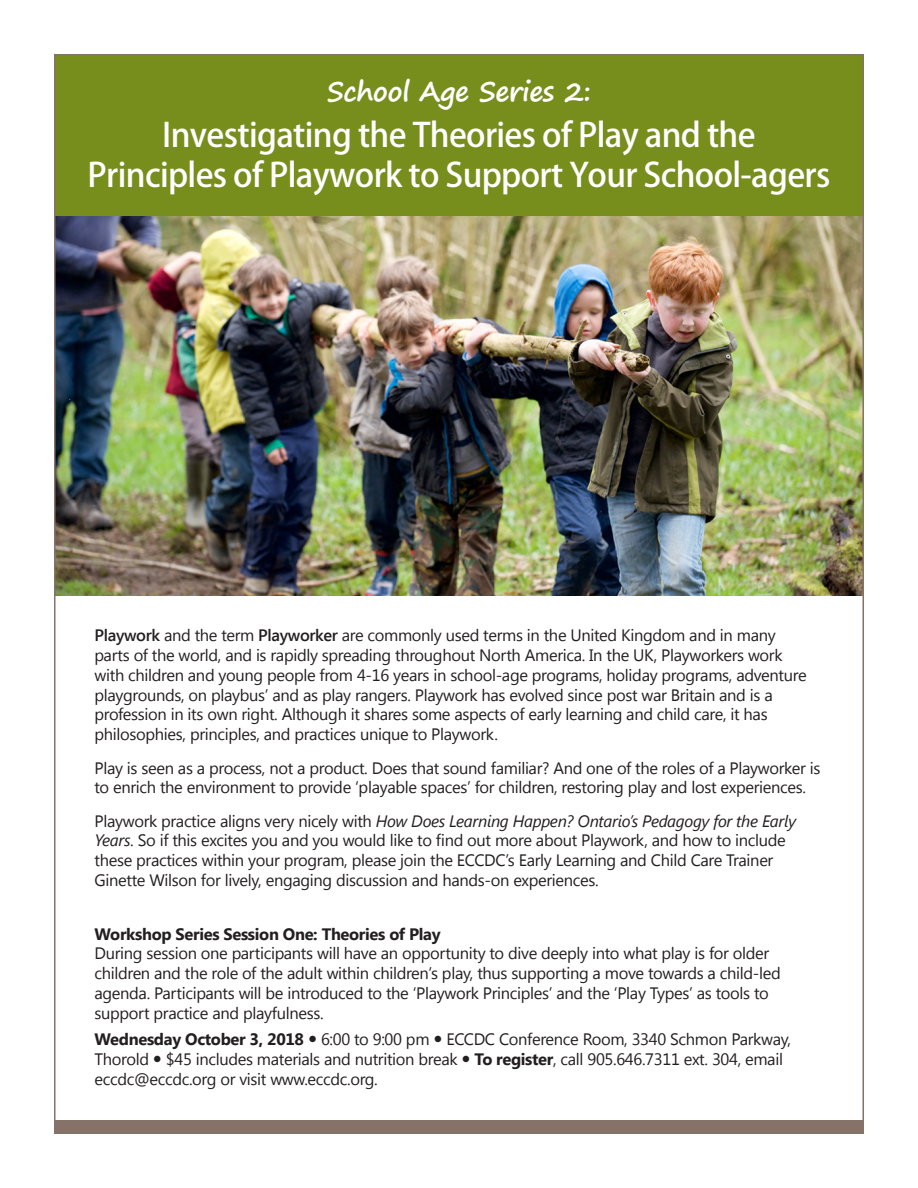
<style>
.page{position:relative;width:918px;height:1188px;background:#fff}
.page>*{position:absolute;margin:0;border:0;box-sizing:border-box;transform-origin:0 0}
.t1{font:500 33px "Koz Go Pro";letter-spacing:-.02em;color:#fff}
.t2{font:700 27px "Segoe Print";letter-spacing:-.02em;color:#fff}
.t3{font:16.5px/19.8px "Segoe UI";letter-spacing:-.02em;color:#231f20}
.t4{font:700 16.5px "Segoe UI";letter-spacing:-.02em;color:#231f20}
.s1{font-weight:600}
.s2{font-style:italic}
.s3{font-weight:700}
</style>
<div class="page">
<img style="left:57px;top:216px;width:804px;height:379px">
<div style="left:54px;top:54px;width:810px;height:162px;background:#778e1d"></div>
<div style="left:54px;top:1120px;width:810px;height:14px;background:#877269"></div>
<p class="t2" style="left:327px;top:66px;width:266px">School Age Series 2:</p>
<p class="t1" style="left:162px;top:114px;width:595px">Investigating the Theories of Play and the</p>
<p class="t1" style="left:88px;top:153px;width:744px">Principles of Playwork to Support Your School-agers</p>
<p class="t3" style="left:94px;top:625px;width:714px"><span class="s1">Playwork</span> and the term <span class="s1">Playworker</span> are commonly used terms in the United Kingdom and in many parts of the world, and is rapidly spreading throughout North America. In the UK, Playworkers work with children and young people from 4-16 years in school-age programs, holiday programs, adventure playgrounds, on playbus’ and as play rangers. Playwork has evolved since post war Britain and is a profession in its own right. Although it shares some aspects of early learning and child care, it has philosophies, principles, and practices unique to Playwork.</p>
<p class="t3" style="left:94px;top:757px;width:727px">Play is seen as a process, not a product. Does that sound familiar? And one of the roles of a Playworker is to enrich the environment to provide ‘playable spaces’ for children, restoring play and lost experiences.</p>
<p class="t3" style="left:94px;top:810px;width:703px">Playwork practice aligns very nicely with <span class="s2">How Does Learning Happen? Ontario’s Pedagogy for the Early Years</span>. So if this excites you and you would like to find out more about Playwork, and how to include these practices within your program, please join the ECCDC’s Early Learning and Child Care Trainer Ginette Wilson for lively, engaging discussion and hands-on experiences.</p>
<p class="t4" style="left:94px;top:922px;width:348px">Workshop Series Session One: Theories of Play</p>
<p class="t3" style="left:94px;top:943px;width:688px">During session one participants will have an opportunity to dive deeply into what play is for older children and the role of the adult within children’s play, thus supporting a move towards a child-led agenda. Participants will be introduced to the ‘Playwork Principles’ and the ‘Play Types’ as tools to support practice and playfulness.</p>
<p class="t3" style="left:94px;top:1029px;width:698px"><span class="s3">Wednesday October 3, 2018</span> 6:00 to 9:00 pm ECCDC Conference Room, 3340 Schmon Parkway,<br>Thorold $45 includes materials and nutrition break <span class="s3">To register</span>, call 905.646.7311 ext. 304, email eccdc@eccdc.org or visit www.eccdc.org.</p>
</div>
